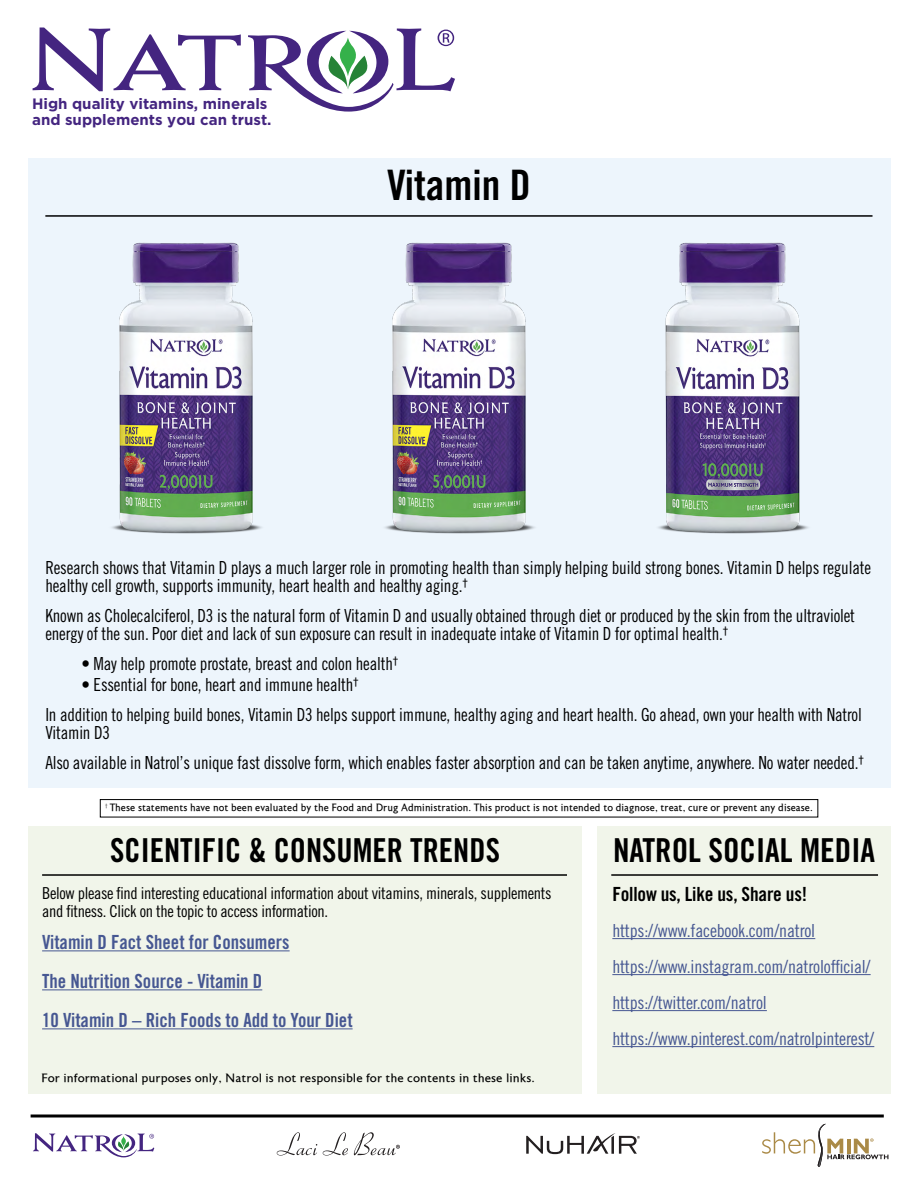
<style>
.page{position:relative;width:918px;height:1188px;background:#fff}
.page>*{position:absolute;margin:0;border:0;box-sizing:border-box;transform-origin:0 0}
.t1{font:42px "Trade Gothic LT Pro Bd Cn 20";color:#000}
.t2{font:33px "Trade Gothic LT Pro Bd Cn 20";color:#000}
.t3{font:19.5px/39px "Trade Gothic LT Pro Bd Cn 20";color:#465792}
.t4{font:19.5px "Trade Gothic LT Pro Bd Cn 20";letter-spacing:-.01em;color:#000}
.t5{font:18px/18px "Trade Gothic LT Pro Cn 18";letter-spacing:-.01em;color:#000;scale:.95 1}
.t6{font:18px/36px "Trade Gothic LT Pro Cn 18";letter-spacing:-.01em;color:#465792}
.t7{font:16.5px/18px "Trade Gothic LT Pro Cn 18";letter-spacing:-.02em;color:#000}
.t8{font:700 15px/15.9px "Gotham";color:#442580}
.t9{font:12px "Astoria Roman";color:#000}
.t10{font:10.5px "Astoria Roman";color:#000;scale:.92 1}
</style>
<div class="page">
<div style="left:100px;top:799px;width:718px;height:18px;border:1px solid #000"></div>
<div style="left:28px;top:826px;width:554px;height:268px;background:#f1f5ea"></div>
<div style="left:597px;top:826px;width:294px;height:268px;background:#f1f5ea"></div>
<div style="left:28px;top:158px;width:863px;height:629px;background:#edf5fc"></div>
<svg style="left:31px;top:1114px;width:853px;height:4px;background:#3f3f3f"></svg>
<svg style="left:33px;top:28px;width:208px;height:63px"></svg>
<svg style="left:248px;top:28px;width:207px;height:84px"></svg>
<svg style="left:33px;top:1133px;width:121px;height:24px"></svg>
<svg style="left:277px;top:1132px;width:40px;height:24px"></svg>
<svg style="left:323px;top:1132px;width:25px;height:24px"></svg>
<svg style="left:354px;top:1132px;width:46px;height:23px"></svg>
<svg style="left:526px;top:1133px;width:114px;height:21px"></svg>
<svg style="left:762px;top:1124px;width:126px;height:43px"></svg>
<hr style="left:42px;top:950px;width:248px;height:1px;background:#465792">
<hr style="left:42px;top:989px;width:220px;height:1px;background:#465792">
<hr style="left:42px;top:1028px;width:311px;height:1px;background:#465792">
<hr style="left:42px;top:874px;width:525px;height:2px;background:#000">
<hr style="left:611px;top:874px;width:267px;height:2px;background:#000">
<hr style="left:612px;top:938px;width:203px;height:1px;background:#465792">
<hr style="left:612px;top:974px;width:259px;height:1px;background:#465792">
<hr style="left:612px;top:1010px;width:155px;height:1px;background:#465792">
<hr style="left:612px;top:1046px;width:262px;height:1px;background:#465792">
<hr style="left:45px;top:215px;width:828px;height:2px;background:#000">
<img style="left:112px;top:242px;width:150px;height:292px">
<img style="left:385px;top:242px;width:150px;height:292px">
<img style="left:658px;top:242px;width:151px;height:292px">
<p class="t8" style="left:32px;top:96px;width:241px">High quality vitamins, minerals and supplements you can trust.</p>
<h1 class="t1" style="left:387px;top:160px;width:145px">Vitamin D</h1>
<p class="t5" style="left:45px;top:558px;width:871px">Research shows that Vitamin D plays a much larger role in promoting health than simply helping build strong bones. Vitamin D helps regulate healthy cell growth, supports immunity, heart health and healthy aging.<sup>†</sup></p>
<p class="t5" style="left:45px;top:606px;width:854px">Known as Cholecalciferol, D3 is the natural form of Vitamin D and usually obtained through diet or produced by the skin from the ultraviolet energy of the sun. Poor diet and lack of sun exposure can result in inadequate intake of Vitamin D for optimal health.<sup>†</sup></p>
<p class="t5" style="left:82px;top:654px;width:335px">• May help promote prostate, breast and colon health<sup>†</sup></p>
<p class="t5" style="left:45px;top:669px;width:861px;line-height:30px;text-indent:36px">• Essential for bone, heart and immune health<sup>†<br></sup>In addition to helping build bones, Vitamin D3 helps support immune, healthy aging and heart health. Go ahead, own your health with Natrol</p>
<p class="t5" style="left:45px;top:717px;width:863px;line-height:30px">Vitamin D3<br>Also available in Natrol’s unique fast dissolve form, which enables faster absorption and can be taken anytime, anywhere. No water needed.<sup>†</sup></p>
<p class="t10" style="left:105px;top:802px;width:771px"><sup>†</sup> These statements have not been evaluated by the Food and Drug Administration. This product is not intended to diagnose, treat, cure or prevent any disease.</p>
<h2 class="t2" style="left:110px;top:830px;width:391px">SCIENTIFIC &amp; CONSUMER TRENDS</h2>
<p class="t7" style="left:42px;top:884px;width:511px">Below please find interesting educational information about vitamins, minerals, supplements and fitness. Click on the topic to access information.</p>
<p class="t3" style="left:42px;top:922px;width:312px">Vitamin D Fact Sheet for Consumers<br>The Nutrition Source - Vitamin D<br>10 Vitamin D – Rich Foods to Add to Your Diet</p>
<p class="t9" style="left:41px;top:1071px;width:495px">For informational purposes only, Natrol is not responsible for the contents in these links.</p>
<h2 class="t2" style="left:613px;top:830px;width:264px">NATROL SOCIAL MEDIA</h2>
<p class="t4" style="left:612px;top:882px;width:196px">Follow us, Like us, Share us!</p>
<p class="t6" style="left:612px;top:912px;width:263px">https://www.facebook.com/natrol https://www.instagram.com/natrolofficial/ https://twitter.com/natrol https://www.pinterest.com/natrolpinterest/</p>
</div>
